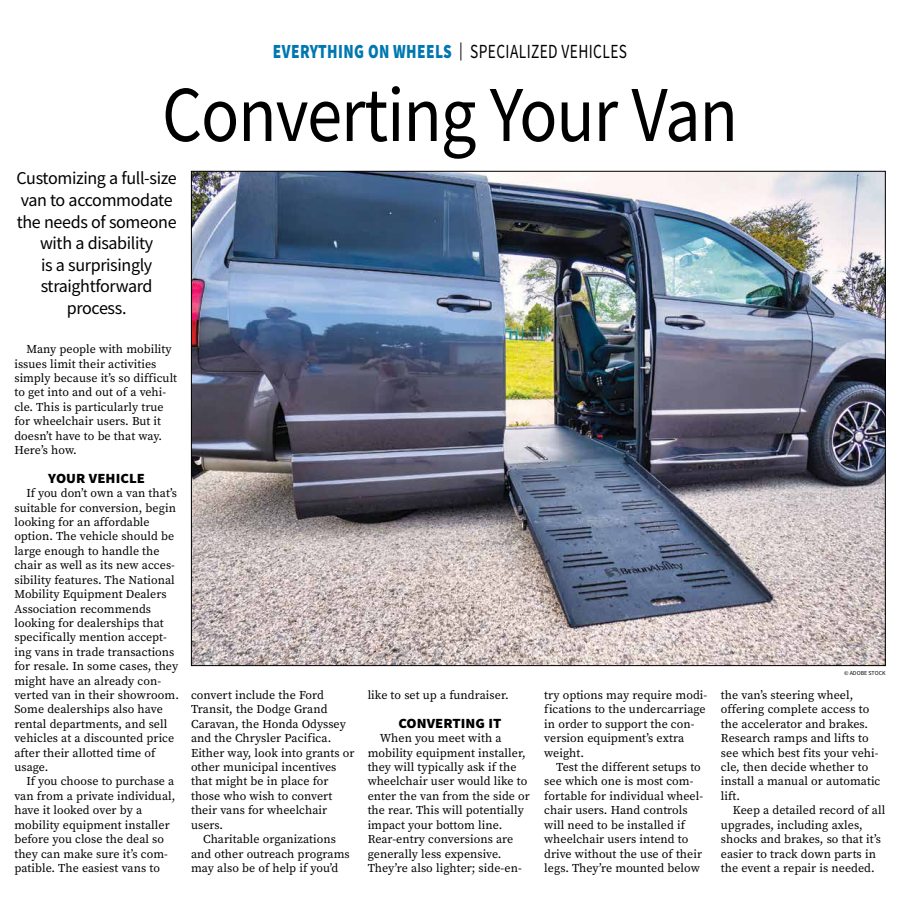
<style>
.page{position:relative;width:900px;height:908px;background:#fff}
.page>*{position:absolute;margin:0;border:0;box-sizing:border-box;transform-origin:0 0}
.t1{font:79.2px "Source Sans Pro";letter-spacing:-.015em;color:#000;scale:.89 1}
.t2{font:20px "Source Sans Pro";letter-spacing:.025em;color:#000;scale:.77 1}
.t3{font:18px/21.6px "Source Sans Pro";letter-spacing:-.02em;color:#000;text-align:center}
.t4{font:900 14px "Source Sans Pro";letter-spacing:.005em;color:#000;scale:1.05 1}
.t5{font:12px/14.4px "Source Serif Pro";letter-spacing:.005em;color:#000}
.t6{font:6px "Source Sans Pro";color:#000}
.s1{font-weight:900;color:#0077b1}
.s2{font-size:18px}
</style>
<div class="page">
<img style="left:193px;top:173px;width:691px;height:490px">
<h2 class="t2" style="left:273px;top:39px;width:461px"><span class="s1">EVERYTHING ON WHEELS</span> <span class="s2">|</span> SPECIALIZED VEHICLES</h2>
<h1 class="t1" style="left:162px;top:64px;width:649px">Converting Your Van</h1>
<h3 class="t3" style="left:17px;top:167px;width:162px">Customizing a full-size van to accommodate the needs of someone with a disability<br>is a surprisingly straightforward process.</h3>
<p class="t5" style="left:14px;top:342px;width:164px;text-indent:12px">Many people with mobility issues limit their activities simply because it’s so difficult to get into and out of a vehi&shy;cle. This is particularly true for wheelchair users. But it doesn’t have to be that way.<br>Here’s how.</p>
<p class="t4" style="left:48px;top:468px;width:94px">YOUR VEHICLE</p>
<p class="t5" style="left:14px;top:486px;width:166px;text-indent:12px">If you don’t own a van that’s suitable for conversion, begin looking for an affordable option. The vehicle should be large enough to handle the chair as well as its new acces&shy;sibility features. The National<br>Mobility Equipment Dealers<br>Association recommends looking for dealerships that specifically mention accept&shy;ing vans in trade transactions for resale. In some cases, they might have an already con&shy;verted van in their showroom.<br>Some dealerships also have rental departments, and sell vehicles at a discounted price after their allotted time of usage.</p>
<p class="t5" style="left:14px;top:774px;width:163px;text-indent:12px">If you choose to purchase a van from a private individual, have it looked over by a mobility equipment installer before you close the deal so they can make sure it’s com&shy;patible. The easiest vans to</p>
<p class="t5" style="left:191px;top:687px;width:134px">convert include the Ford</p>
<p class="t5" style="left:191px;top:702px;width:138px">Transit, the Dodge Grand</p>
<p class="t5" style="left:191px;top:716px;width:156px">Caravan, the Honda Odyssey</p>
<p class="t5" style="left:191px;top:730px;width:142px">and the Chrysler Pacifica.</p>
<p class="t5" style="left:191px;top:745px;width:165px">Either way, look into grants or</p>
<p class="t5" style="left:191px;top:759px;width:147px">other municipal incentives</p>
<p class="t5" style="left:191px;top:774px;width:139px">that might be in place for</p>
<p class="t5" style="left:191px;top:788px;width:143px">those who wish to convert</p>
<p class="t5" style="left:191px;top:802px;width:138px">their vans for wheelchair</p>
<p class="t5" style="left:191px;top:817px;width:34px">users.</p>
<p class="t5" style="left:203px;top:831px;width:134px">Charitable organizations</p>
<p class="t5" style="left:191px;top:846px;width:160px">and other outreach programs</p>
<p class="t5" style="left:191px;top:860px;width:149px">may also be of help if you’d</p>
<p class="t5" style="left:368px;top:687px;width:143px">like to set up a fundraiser.</p>
<p class="t4" style="left:399px;top:713px;width:100px">CONVERTING IT</p>
<p class="t5" style="left:368px;top:730px;width:164px;text-indent:12px">When you meet with a mobility equipment installer, they will typically ask if the wheelchair user would like to enter the van from the side or the rear. This will potentially impact your bottom line.<br>Rear-entry conversions are generally less expensive.<br>They’re also lighter; side-en-</p>
<p class="t5" style="left:544px;top:687px;width:164px">try options may require modi&shy;fications to the undercarriage in order to support the con&shy;version equipment’s extra weight.</p>
<p class="t5" style="left:544px;top:759px;width:160px;text-indent:12px">Test the different setups to see which one is most com&shy;fortable for individual wheel&shy;chair users. Hand controls will need to be installed if wheelchair users intend to drive without the use of their legs. They’re mounted below</p>
<p class="t6" style="left:844px;top:669px;width:43px">© ADOBE STOCK</p>
<p class="t5" style="left:721px;top:687px;width:161px">the van’s steering wheel, offering complete access to the accelerator and brakes.<br>Research ramps and lifts to see which best fits your vehi&shy;cle, then decide whether to install a manual or automatic lift.</p>
<p class="t5" style="left:721px;top:802px;width:166px;text-indent:12px">Keep a detailed record of all upgrades, including axles, shocks and brakes, so that it’s easier to track down parts in the event a repair is needed.</p>
</div>
